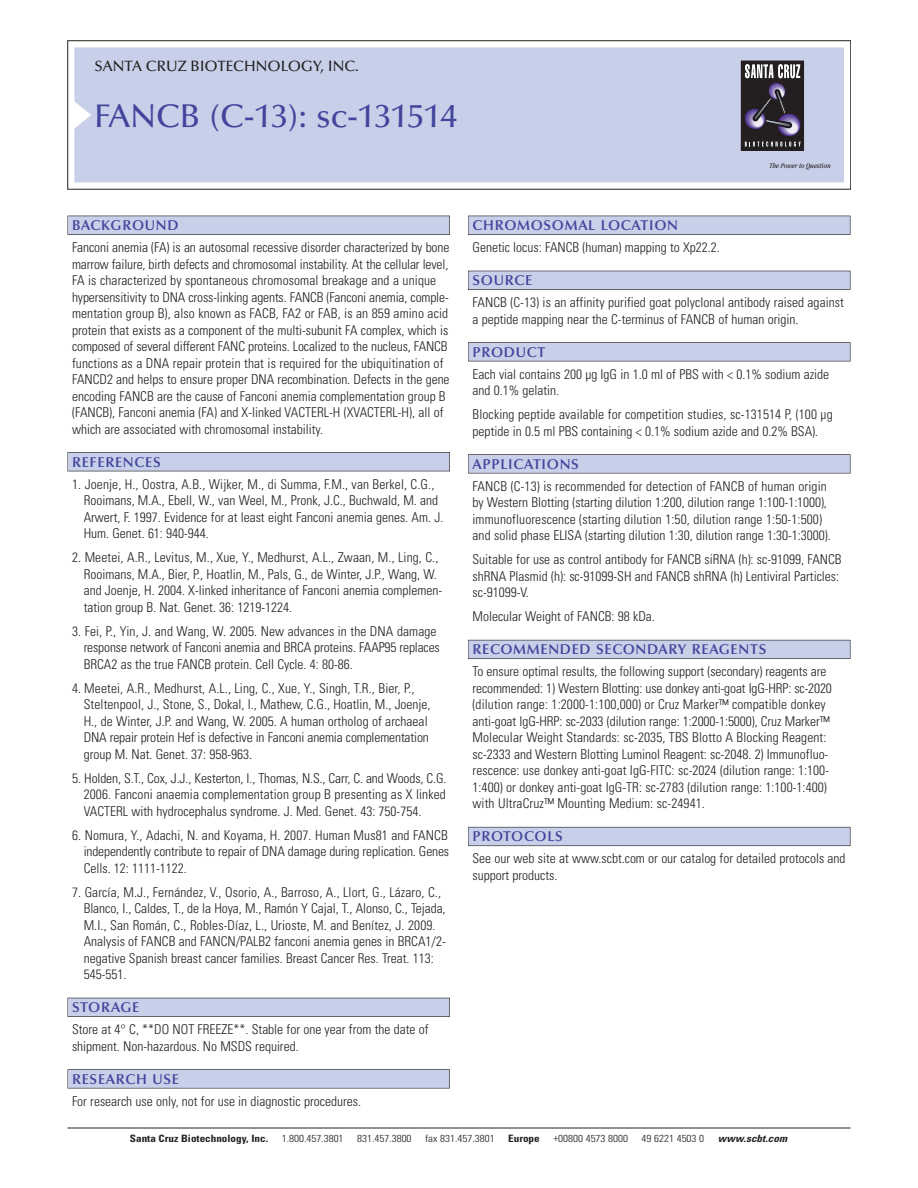
<style>
.page{position:relative;width:918px;height:1188px;background:#fff}
.page>*{position:absolute;margin:0;border:0;box-sizing:border-box;transform-origin:0 0}
.t1{font:500 33px "Optima";color:#41459c}
.t2{font:500 15px "Optima";color:#231f20}
.t3{font:600 14.25px "Optima";letter-spacing:.05em;color:#41459c}
.t4{font:300 condensed 13.5px/16.5px "Univers";color:#231f20}
.t5{font:300 condensed 10.2px "Univers";color:#231f20;scale:1.1 1}
.t6{font:700 condensed 10.2px "Univers";color:#231f20;scale:1.1 1}
.t7{font:italic 700 condensed 10.2px "Univers";color:#231f20;scale:1.1 1}
.t8{font:italic condensed 7.5px "Garamond";color:#231f20}
</style>
<div class="page">
<div style="left:74px;top:47px;width:770px;height:135px;background:#c7cfe9"></div>
<div style="left:741px;top:61px;width:62px;height:89px;background:#231f20"></div>
<div style="left:741px;top:61px;width:63px;height:90px;border:1px solid #231f20"></div>
<svg style="left:741px;top:64px;width:64px;height:83px"></svg>
<div style="left:68px;top:216px;width:382px;height:19px;background:#64636a"></div>
<div style="left:68px;top:216px;width:381px;height:18px;background:#c7cfe9"></div>
<div style="left:68px;top:452px;width:382px;height:19px;background:#64636a"></div>
<div style="left:68px;top:453px;width:381px;height:18px;background:#c7cfe9"></div>
<div style="left:68px;top:998px;width:382px;height:19px;background:#63636c"></div>
<div style="left:68px;top:998px;width:381px;height:18px;background:#c7cfe9"></div>
<div style="left:68px;top:1069px;width:382px;height:19px;background:#6b696e"></div>
<div style="left:68px;top:1070px;width:381px;height:18px;background:#c7cfe9"></div>
<div style="left:468px;top:216px;width:382px;height:19px;background:#64636a"></div>
<div style="left:468px;top:216px;width:382px;height:18px;background:#c7cfe9"></div>
<div style="left:468px;top:271px;width:382px;height:19px;background:#62626a"></div>
<div style="left:468px;top:271px;width:382px;height:18px;background:#c7cfe9"></div>
<div style="left:468px;top:342px;width:382px;height:19px;background:#67666b"></div>
<div style="left:468px;top:343px;width:382px;height:18px;background:#c7cfe9"></div>
<div style="left:468px;top:454px;width:382px;height:19px;background:#6b696e"></div>
<div style="left:468px;top:455px;width:382px;height:18px;background:#c7cfe9"></div>
<div style="left:468px;top:640px;width:382px;height:19px;background:#696a75"></div>
<div style="left:468px;top:640px;width:382px;height:18px;background:#c7cfe9"></div>
<div style="left:468px;top:827px;width:382px;height:19px;background:#717380"></div>
<div style="left:468px;top:827px;width:382px;height:18px;background:#c7cfe9"></div>
<hr style="left:68px;top:1128px;width:782px;height:1px;background:#231f20">
<p class="t2" style="left:94px;top:60px;width:266px">SANTA CRUZ BIOTECHNOLOGY, INC.</p>
<h1 class="t1" style="left:94px;top:102px;width:364px">FANCB (C-13): sc-131514</h1>
<p class="t8" style="left:769px;top:163px;width:63px">The Power to Question</p>
<p class="t3" style="left:72px;top:219px;width:108px">BACKGROUND</p>
<p class="t4" style="left:72px;top:240px;width:379px">Fanconi anemia (FA) is an autosomal recessive disorder characterized by bone marrow failure, birth defects and chromosomal instability. At the cellular level, FA is characterized by spontaneous chromosomal breakage and a unique hypersensitivity to DNA cross-linking agents. FANCB (Fanconi anemia, comple&shy;mentation group B), also known as FACB, FA2 or FAB, is an 859 amino acid protein that exists as a component of the multi-subunit FA complex, which is composed of several different FANC proteins. Localized to the nucleus, FANCB functions as a DNA repair protein that is required for the ubiquitination of FANCD2 and helps to ensure proper DNA recombination. Defects in the gene encoding FANCB are the cause of Fanconi anemia complementation group B (FANCB), Fanconi anemia (FA) and X-linked VACTERL-H (XVACTERL-H), all of which are associated with chromosomal instability.</p>
<p class="t3" style="left:72px;top:456px;width:90px">REFERENCES</p>
<p class="t4" style="left:84px;top:477px;width:361px;text-indent:-12px">1. Joenje, H., Oostra, A.B., Wijker, M., di Summa, F.M., van Berkel, C.G., Rooimans, M.A., Ebell, W., van Weel, M., Pronk, J.C., Buchwald, M. and Arwert, F. 1997. Evidence for at least eight Fanconi anemia genes. Am. J.<br>Hum. Genet. 61: 940-944.</p>
<p class="t4" style="left:84px;top:550px;width:360px;text-indent:-12px">2. Meetei, A.R., Levitus, M., Xue, Y., Medhurst, A.L., Zwaan, M., Ling, C., Rooimans, M.A., Bier, P., Hoatlin, M., Pals, G., de Winter, J.P., Wang, W. and Joenje, H. 2004. X-linked inheritance of Fanconi anemia complemen&shy;tation group B. Nat. Genet. 36: 1219-1224.</p>
<p class="t4" style="left:84px;top:624px;width:358px;text-indent:-12px">3. Fei, P., Yin, J. and Wang, W. 2005. New advances in the DNA damage response network of Fanconi anemia and BRCA proteins. FAAP95 replaces<br>BRCA2 as the true FANCB protein. Cell Cycle. 4: 80-86.</p>
<p class="t4" style="left:84px;top:681px;width:348px;text-indent:-12px">4. Meetei, A.R., Medhurst, A.L., Ling, C., Xue, Y., Singh, T.R., Bier, P., Steltenpool, J., Stone, S., Dokal, I., Mathew, C.G., Hoatlin, M., Joenje, H., de Winter, J.P. and Wang, W. 2005. A human ortholog of archaeal DNA repair protein Hef is defective in Fanconi anemia complementation group M. Nat. Genet. 37: 958-963.</p>
<p class="t4" style="left:84px;top:771px;width:364px;text-align:justify;text-indent:-12px">5. Holden, S.T., Cox, J.J., Kesterton, I., Thomas, N.S., Carr, C. and Woods, C.G.<br>2006. Fanconi anaemia complementation group B presenting as X linked VACTERL with hydrocephalus syndrome. J. Med. Genet. 43: 750-754.</p>
<p class="t4" style="left:84px;top:828px;width:367px;text-align:justify;text-indent:-12px">6. Nomura, Y., Adachi, N. and Koyama, H. 2007. Human Mus81 and FANCB independently contribute to repair of DNA damage during replication. Genes Cells. 12: 1111-1122.</p>
<p class="t4" style="left:84px;top:885px;width:364px;text-indent:-12px">7. García, M.J., Fernández, V., Osorio, A., Barroso, A., Llort, G., Lázaro, C., Blanco, I., Caldes, T., de la Hoya, M., Ramón Y Cajal, T., Alonso, C., Tejada, M.I., San Román, C., Robles-Díaz, L., Urioste, M. and Benítez, J. 2009.<br>Analysis of FANCB and FANCN/PALB2 fanconi anemia genes in BRCA1/2- negative Spanish breast cancer families. Breast Cancer Res. Treat. 113:<br>545-551.</p>
<p class="t3" style="left:72px;top:1001px;width:69px">STORAGE</p>
<p class="t4" style="left:72px;top:1023px;width:358px">Store at 4° C, **DO NOT FREEZE**. Stable for one year from the date of shipment. Non-hazardous. No MSDS required.</p>
<p class="t3" style="left:72px;top:1073px;width:109px">RESEARCH USE</p>
<p class="t4" style="left:72px;top:1094px;width:290px">For research use only, not for use in diagnostic procedures.</p>
<p class="t3" style="left:473px;top:219px;width:207px">CHROMOSOMAL LOCATION</p>
<p class="t4" style="left:473px;top:240px;width:249px">Genetic locus: FANCB (human) mapping to Xp22.2.</p>
<p class="t3" style="left:473px;top:274px;width:61px">SOURCE</p>
<p class="t4" style="left:473px;top:295px;width:373px">FANCB (C-13) is an affinity purified goat polyclonal antibody raised against a peptide mapping near the C-terminus of FANCB of human origin.</p>
<p class="t3" style="left:473px;top:346px;width:74px">PRODUCT</p>
<p class="t4" style="left:473px;top:367px;width:358px">Each vial contains 200 µg IgG in 1.0 ml of PBS with &lt; 0.1% sodium azide and 0.1% gelatin.</p>
<p class="t4" style="left:473px;top:408px;width:362px">Blocking peptide available for competition studies, sc-131514 P, (100 µg peptide in 0.5 ml PBS containing &lt; 0.1% sodium azide and 0.2% BSA).</p>
<p class="t3" style="left:473px;top:458px;width:108px">APPLICATIONS</p>
<p class="t4" style="left:473px;top:479px;width:360px">FANCB (C-13) is recommended for detection of FANCB of human origin by Western Blotting (starting dilution 1:200, dilution range 1:100-1:1000), immunofluorescence (starting dilution 1:50, dilution range 1:50-1:500) and solid phase ELISA (starting dilution 1:30, dilution range 1:30-1:3000).</p>
<p class="t4" style="left:473px;top:553px;width:371px">Suitable for use as control antibody for FANCB siRNA (h): sc-91099, FANCB shRNA Plasmid (h): sc-91099-SH and FANCB shRNA (h) Lentiviral Particles: sc-91099-V.</p>
<p class="t4" style="left:473px;top:610px;width:184px">Molecular Weight of FANCB: 98 kDa.</p>
<p class="t3" style="left:473px;top:643px;width:295px">RECOMMENDED SECONDARY REAGENTS</p>
<p class="t4" style="left:473px;top:665px;width:361px">To ensure optimal results, the following support (secondary) reagents are recommended: 1) Western Blotting: use donkey anti-goat IgG-HRP: sc-2020 (dilution range: 1:2000-1:100,000) or Cruz Marker™ compatible donkey anti-goat IgG-HRP: sc-2033 (dilution range: 1:2000-1:5000), Cruz Marker™ Molecular Weight Standards: sc-2035, TBS Blotto A Blocking Reagent: sc-2333 and Western Blotting Luminol Reagent: sc-2048. 2) Immunofluo&shy;rescence: use donkey anti-goat IgG-FITC: sc-2024 (dilution range: 1:100- 1:400) or donkey anti-goat IgG-TR: sc-2783 (dilution range: 1:100-1:400) with UltraCruz™ Mounting Medium: sc-24941.</p>
<p class="t3" style="left:473px;top:831px;width:92px">PROTOCOLS</p>
<p class="t4" style="left:473px;top:852px;width:375px">See our web site at www.scbt.com or our catalog for detailed protocols and support products.</p>
<p class="t6" style="left:130px;top:1135px;width:127px">Santa Cruz Biotechnology, Inc.</p>
<p class="t5" style="left:282px;top:1135px;width:58px">1.800.457.3801</p>
<p class="t5" style="left:357px;top:1135px;width:51px">831.457.3800</p>
<p class="t5" style="left:425px;top:1135px;width:65px">fax 831.457.3801</p>
<p class="t6" style="left:508px;top:1135px;width:30px">Europe</p>
<p class="t5" style="left:553px;top:1135px;width:69px">+00800 4573 8000</p>
<p class="t5" style="left:642px;top:1135px;width:58px">49 6221 4503 0</p>
<p class="t7" style="left:718px;top:1135px;width:67px">www.scbt.com</p>
</div>
